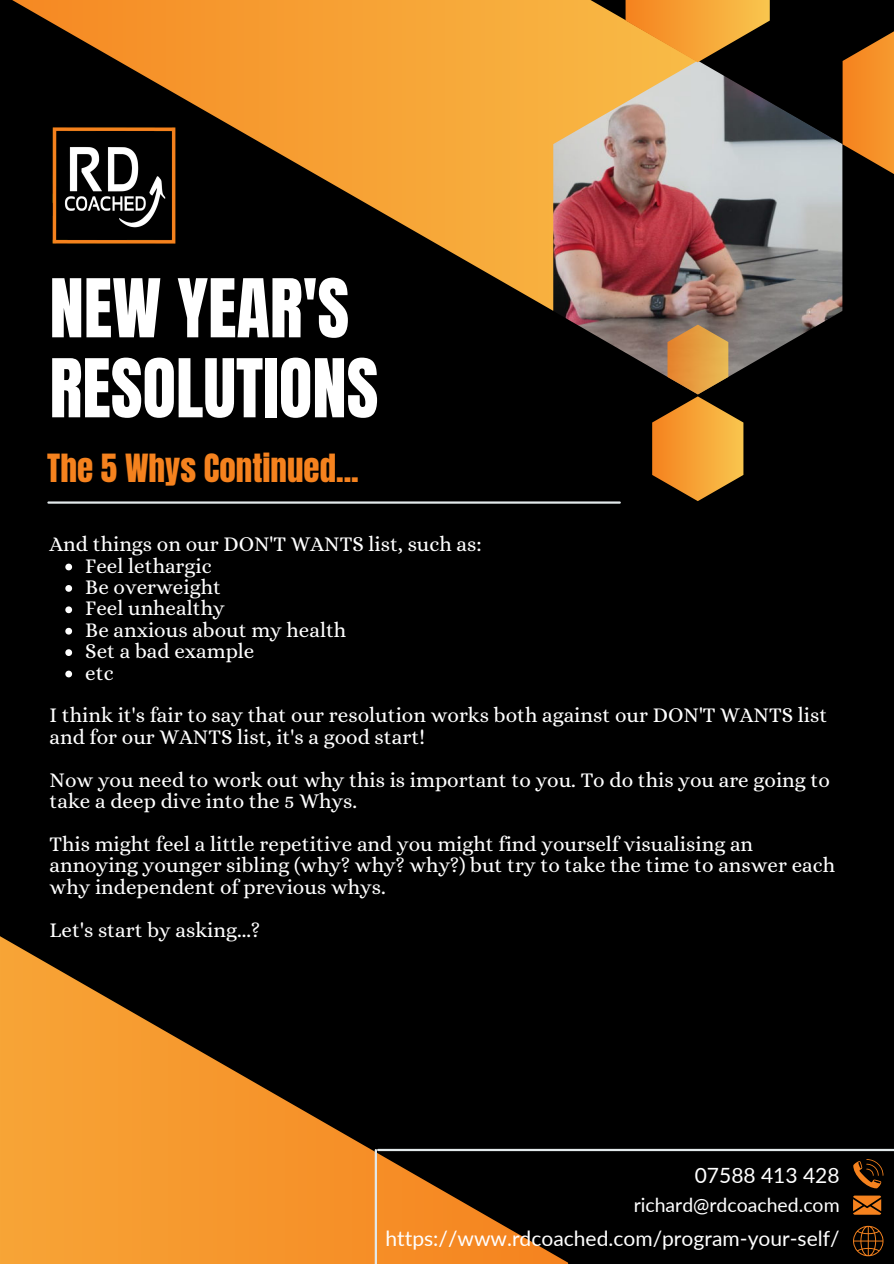
<style>
.page{position:relative;width:894px;height:1264px;background:#fff}
.page>*{position:absolute;margin:0;border:0;box-sizing:border-box;transform-origin:0 0}
.t1{font:68.85px "Anton";color:#fff}
.t2{font:33px "Anton";color:#f5821e}
.t3{font:21px/21.5px "Alice";color:#fff}
.t4{font:21px "Lato";color:#fff}
.t5{font:19.5px "Lato";color:#fff}
</style>
<div class="page">
<div style="left:0;top:0;width:893px;height:1263px;background:#000"></div>
<svg style="left:12px;top:0;width:758px;height:311px"></svg>
<img style="left:553px;top:61px;width:289px;height:308px">
<svg style="left:625px;top:0;width:144px;height:62px"></svg>
<svg style="left:652px;top:324px;width:91px;height:177px"></svg>
<svg style="left:842px;top:32px;width:51px;height:154px"></svg>
<img style="left:30px;top:125px;width:167px;height:121px">
<svg style="left:65px;top:563px;width:7px;height:7px"></svg>
<svg style="left:65px;top:585px;width:7px;height:6px"></svg>
<svg style="left:65px;top:606px;width:7px;height:7px"></svg>
<svg style="left:65px;top:628px;width:7px;height:6px"></svg>
<svg style="left:65px;top:649px;width:7px;height:7px"></svg>
<svg style="left:65px;top:670px;width:7px;height:7px"></svg>
<svg style="left:0;top:936px;width:568px;height:327px"></svg>
<svg style="left:853px;top:1159px;width:30px;height:29px"></svg>
<svg style="left:853px;top:1195px;width:27px;height:19px"></svg>
<hr style="left:378px;top:1148px;width:515px;height:3px;background:#e2e9eb">
<svg style="left:853px;top:1225px;width:30px;height:31px"></svg>
<hr style="left:374px;top:1150px;width:3px;height:113px;background:#e2e9eb">
<hr style="left:48px;top:501px;width:571px;height:2px;background:#e2e9eb">
<p class="t1" style="left:50px;top:259px;width:301px">NEW YEAR'S</p>
<p class="t1" style="left:50px;top:339px;width:330px">RESOLUTIONS</p>
<p class="t2" style="left:47px;top:444px;width:313px">The 5 Whys Continued...</p>
<p class="t3" style="left:50px;top:533px;width:433px">And things on our DON'T WANTS list, such as:</p>
<p class="t3" style="left:85px;top:555px;width:128px">Feel lethargic</p>
<p class="t3" style="left:85px;top:576px;width:137px">Be overweight</p>
<p class="t3" style="left:85px;top:597px;width:141px">Feel unhealthy</p>
<p class="t3" style="left:85px;top:619px;width:262px">Be anxious about my health</p>
<p class="t3" style="left:85px;top:640px;width:171px">Set a bad example</p>
<p class="t3" style="left:85px;top:662px;width:30px">etc</p>
<p class="t3" style="left:50px;top:704px;width:779px">I think it's fair to say that our resolution works both against our DON'T WANTS list and for our WANTS list, it's a good start!</p>
<p class="t3" style="left:50px;top:768px;width:781px">Now you need to work out why this is important to you. To do this you are going to take a deep dive into the 5 Whys.</p>
<p class="t3" style="left:50px;top:833px;width:786px">This might feel a little repetitive and you might find yourself visualising an annoying younger sibling (why? why? why?) but try to take the time to answer each why independent of previous whys.</p>
<p class="t3" style="left:50px;top:918px;width:212px">Let's start by asking...?</p>
<p class="t4" style="left:694px;top:1162px;width:146px">07588 413 428</p>
<p class="t5" style="left:633px;top:1192px;width:207px">richard@rdcoached.com</p>
<p class="t4" style="left:385px;top:1225px;width:455px">https://www.rdcoached.com/program-your-self/</p>
</div>
